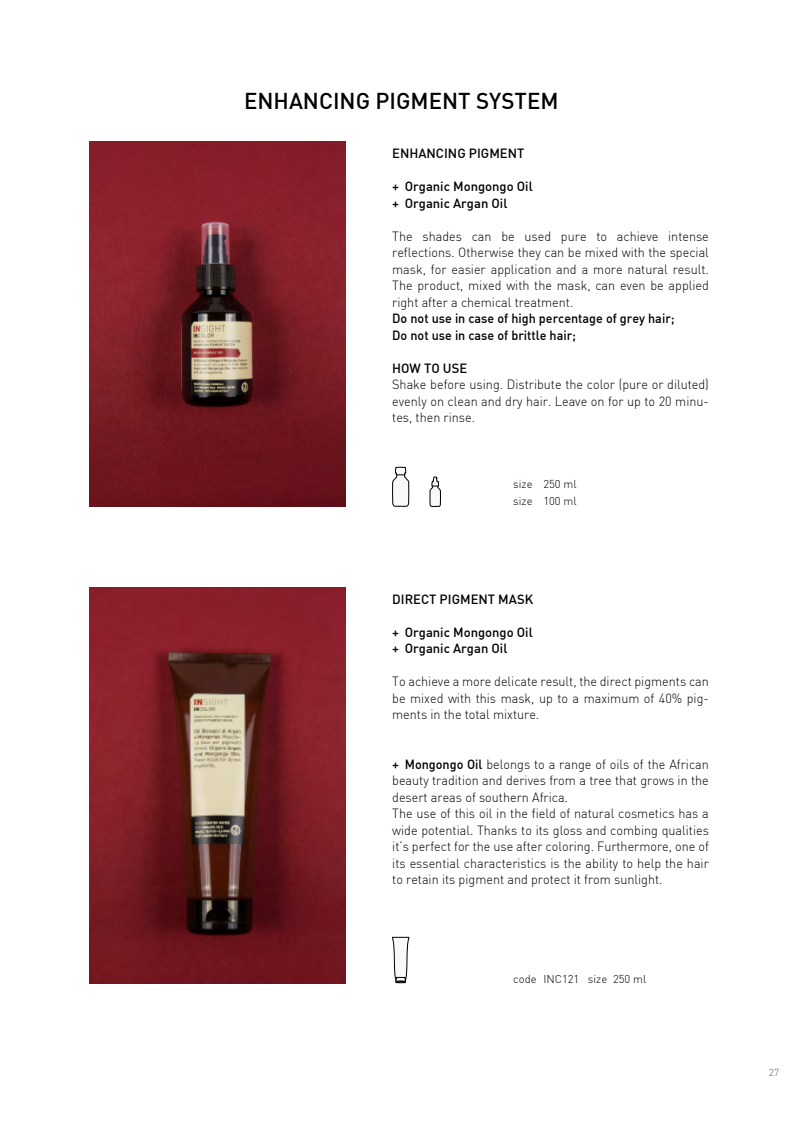
<style>
.page{position:relative;width:798px;height:1134px;background:#fff}
.page>*{position:absolute;margin:0;border:0;box-sizing:border-box;transform-origin:0 0}
.t1{font:500 22.5px "DIN";color:#000}
.t2{font:300 13.12px/16.5px "DIN";color:#000;text-align:justify;scale:.96 1}
.t3{font:500 13.12px/16.5px "DIN";color:#000}
.t4{font:500 13.12px/16.5px "DIN";color:#000;scale:.96 1}
.t5{font:300 11.25px/16.5px "DIN";color:#000}
.t6{font:300 10px "DIN";color:#575756}
.s1{font-weight:500}
</style>
<div class="page">
<img style="left:90px;top:142px;width:255px;height:364px">
<img style="left:89px;top:587px;width:256px;height:396px">
<svg style="left:392px;top:937px;width:17px;height:46px"></svg>
<svg style="left:392px;top:467px;width:17px;height:40px"></svg>
<svg style="left:429px;top:477px;width:12px;height:30px"></svg>
<h1 class="t1" style="left:244px;top:86px;width:316px">ENHANCING PIGMENT SYSTEM</h1>
<p class="t3" style="left:392px;top:145px;width:134px">ENHANCING PIGMENT</p>
<p class="t3" style="left:392px;top:178px;width:142px">+ Organic Mongongo Oil + Organic Argan Oil</p>
<p class="t2" style="left:392px;top:227px;width:331px">The shades can be used pure to achieve intense reflections. Otherwise they can be mixed with the special mask, for easier application and a more natural result.<br>The product, mixed with the mask, can even be applied right after a chemical treatment.</p>
<p class="t4" style="left:392px;top:310px;width:295px">Do not use in case of high percentage of grey hair;<br>Do not use in case of brittle hair;</p>
<p class="t3" style="left:392px;top:359px;width:76px">HOW TO USE</p>
<p class="t2" style="left:392px;top:376px;width:331px">Shake before using. Distribute the color (pure or diluted) evenly on clean and dry hair. Leave on for up to 20 minu&shy;tes, then rinse.</p>
<p class="t5" style="left:513px;top:476px;width:65px">size 250 ml size 100 ml</p>
<p class="t3" style="left:392px;top:590px;width:142px">DIRECT PIGMENT MASK</p>
<p class="t3" style="left:392px;top:623px;width:142px">+ Organic Mongongo Oil + Organic Argan Oil</p>
<p class="t2" style="left:392px;top:673px;width:331px">To achieve a more delicate result, the direct pigments can be mixed with this mask, up to a maximum of 40% pig&shy;ments in the total mixture.</p>
<p class="t2" style="left:392px;top:755px;width:331px;text-align:left"><span class="s1">+ Mongongo Oil</span> belongs to a range of oils of the African beauty tradition and derives from a tree that grows in the desert areas of southern Africa.<br>The use of this oil in the field of natural cosmetics has a wide potential. Thanks to its gloss and combing qualities it’s perfect for the use after coloring. Furthermore, one of its essential characteristics is the ability to help the hair to retain its pigment and protect it from sunlight.</p>
<p class="t5" style="left:513px;top:971px;width:134px">code INC121 size 250 ml</p>
<p class="t6" style="left:768px;top:1066px;width:12px">27</p>
</div>
